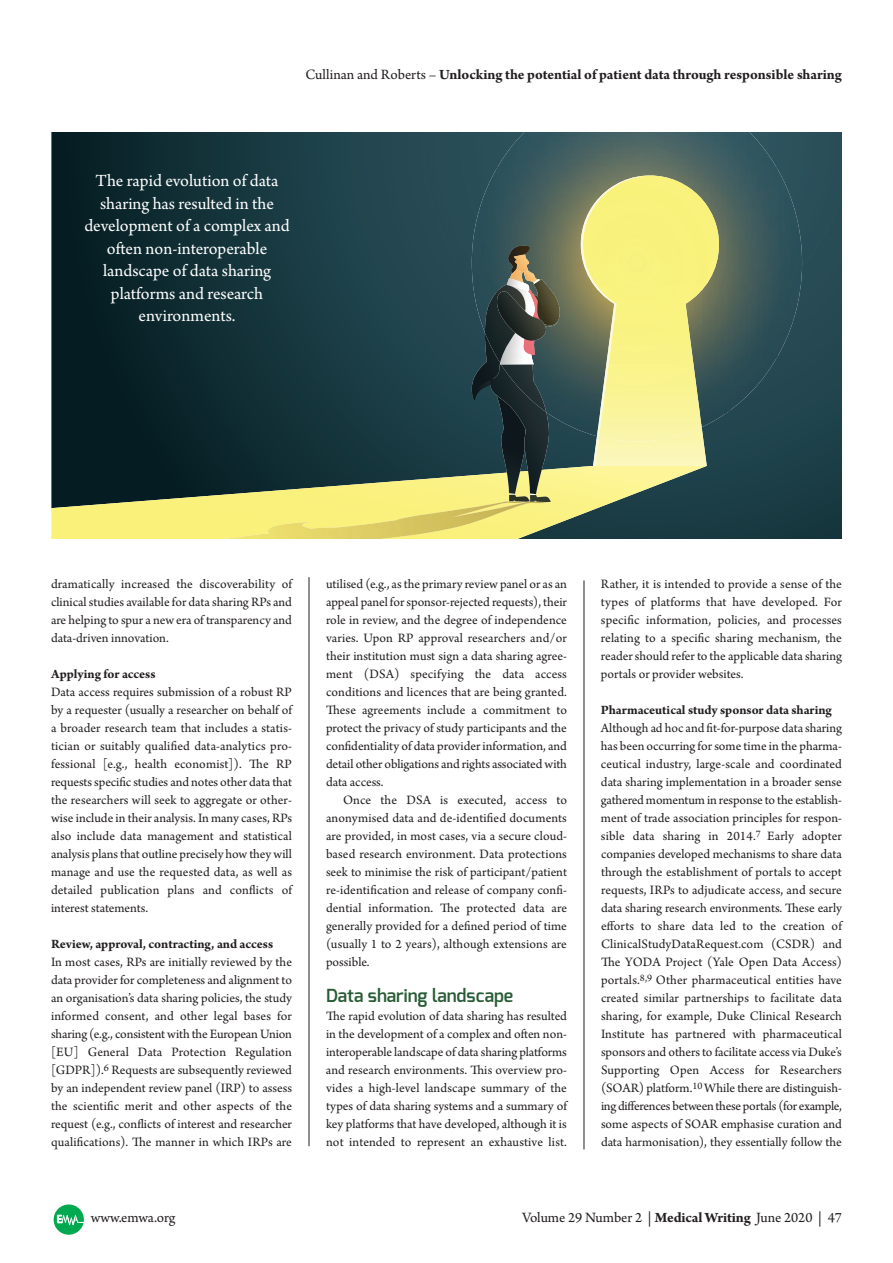
<style>
.page{position:relative;width:893px;height:1263px;background:#fff}
.page>*{position:absolute;margin:0;border:0;box-sizing:border-box;transform-origin:0 0}
.t1{font:18px/22.5px "Arno Pro";letter-spacing:-.005em;color:#fff;text-align:center}
.t2{font:600 18px "Exo";color:#285c35}
.t3{font:700 15px "Arno Pro";letter-spacing:-.005em;color:#231f20}
.t4{font:15px "Arno Pro";letter-spacing:-.005em;color:#231f20}
.t5{font:13.5px/18px "Arno Pro";color:#231f20;text-align:justify}
.t6{font:700 13.5px "Arno Pro";letter-spacing:-.005em;color:#231f20}
.s1{font-weight:400}
.s2{font-weight:700}
</style>
<div class="page">
<svg style="left:54px;top:1204px;width:30px;height:31px"></svg>
<hr style="left:309px;top:577px;width:1px;height:569px;background:#231f20">
<hr style="left:584px;top:580px;width:1px;height:569px;background:#231f20">
<svg style="left:51px;top:132px;width:791px;height:407px;background:#17363e"></svg>
<svg style="left:51px;top:466px;width:656px;height:73px;background:#7d8959"></svg>
<img style="left:225px;top:501px;width:326px;height:38px">
<img style="left:548px;top:132px;width:177px;height:52px">
<img style="left:497px;top:132px;width:51px;height:111px">
<img style="left:725px;top:132px;width:52px;height:279px">
<div style="left:472px;top:166px;width:26px;height:77px;background:#2a4f58"></div>
<div style="left:776px;top:167px;width:26px;height:192px;background:#2b5059"></div>
<img style="left:547px;top:184px;width:34px;height:252px">
<img style="left:719px;top:184px;width:7px;height:26px">
<img style="left:719px;top:210px;width:7px;height:218px">
<svg style="left:725px;top:410px;width:6px;height:4px"></svg>
<img style="left:707px;top:175px;width:12px;height:266px">
<svg style="left:581px;top:175px;width:126px;height:291px;background:#d7d581"></svg>
<img style="left:551px;top:325px;width:7px;height:2px">
<svg style="left:463px;top:243px;width:88px;height:259px;background:#43554c"></svg>
<img style="left:533px;top:279px;width:27px;height:46px">
<img style="left:485px;top:285px;width:41px;height:78px">
<img style="left:496px;top:291px;width:50px;height:50px">
<p class="t3" style="left:306px;top:69px;width:538px"><span class="s1">Cullinan and Roberts –</span> Unlocking the potential of patient data through responsible sharing</p>
<h1 class="t1" style="left:84px;top:171px;width:207px">The rapid evolution of data sharing has resulted in the development of a complex and often non-interoperable landscape of data sharing platforms and research environments.</h1>
<p class="t5" style="left:51px;top:576px;width:242px">dramatically increased the discoverability of clinical studies available for data sharing RPs and are helping to spur a new era of transparency and data-driven innovation.</p>
<p class="t6" style="left:51px;top:669px;width:106px">Applying for access</p>
<p class="t5" style="left:51px;top:684px;width:242px">Data access requires submission of a robust RP by a requester (usually a researcher on behalf of a broader research team that includes a statis&shy;tician or suitably qualified data-analytics pro&shy;fessional [e.g., health economist]). The RP requests specific studies and notes other data that the researchers will seek to aggregate or other&shy;wise include in their analysis. In many cases, RPs also include data management and statistical analysis plans that outline precisely how they will manage and use the requested data, as well as detailed publication plans and conflicts of interest statements.</p>
<p class="t6" style="left:51px;top:939px;width:224px">Review, approval, contracting, and access</p>
<p class="t5" style="left:51px;top:954px;width:242px">In most cases, RPs are initially reviewed by the data provider for completeness and alignment to an organisation’s data sharing policies, the study informed consent, and other legal bases for sharing (e.g., consistent with the European Union [EU] General Data Protection Regulation [GDPR]).<sup>6</sup> Requests are subsequently reviewed by an independent review panel (IRP) to assess the scientific merit and other aspects of the request (e.g., conflicts of interest and researcher qualifications). The manner in which IRPs are</p>
<p class="t5" style="left:326px;top:576px;width:242px">utilised (e.g., as the primary review panel or as an appeal panel for sponsor-rejected requests), their role in review, and the degree of independence varies. Upon RP approval researchers and/or their institution must sign a data sharing agree&shy;ment (DSA) specifying the data access conditions and licences that are being granted.<br>These agreements include a commitment to protect the privacy of study participants and the confidentiality of data provider information, and detail other obligations and rights associated with data access.</p>
<p class="t5" style="left:326px;top:792px;width:242px;text-indent:17px">Once the DSA is executed, access to anonymised data and de-identified documents are provided, in most cases, via a secure cloud&shy;based research environment. Data protections seek to minimise the risk of participant/patient re-identification and release of company confi&shy;dential information. The protected data are generally provided for a defined period of time (usually 1 to 2 years), although extensions are possible.</p>
<h1 class="t2" style="left:326px;top:988px;width:189px">Data sharing landscape</h1>
<p class="t5" style="left:326px;top:1008px;width:242px">The rapid evolution of data sharing has resulted in the development of a complex and often non&shy;interoperable landscape of data sharing platforms and research environments. This overview pro&shy;vides a high-level landscape summary of the types of data sharing systems and a summary of key platforms that have developed, although it is not intended to represent an exhaustive list.</p>
<p class="t5" style="left:601px;top:576px;width:242px">Rather, it is intended to provide a sense of the types of platforms that have developed. For specific information, policies, and processes relating to a specific sharing mechanism, the reader should refer to the applicable data sharing portals or provider websites.</p>
<p class="t6" style="left:601px;top:705px;width:233px">Pharmaceutical study sponsor data sharing</p>
<p class="t5" style="left:601px;top:720px;width:242px">Although ad hoc and fit-for-purpose data sharing has been occurring for some time in the pharma&shy;ceutical industry, large-scale and coordinated data sharing implementation in a broader sense gathered momentum in response to the establish&shy;ment of trade association principles for respon&shy;sible data sharing in 2014.<sup>7</sup> Early adopter companies developed mechanisms to share data through the establishment of portals to accept requests, IRPs to adjudicate access, and secure data sharing research environments. These early efforts to share data led to the creation of ClinicalStudyDataRequest.com (CSDR) and The YODA Project (Yale Open Data Access) portals.<sup>8,9</sup> Other pharmaceutical entities have created similar partnerships to facilitate data sharing, for example, Duke Clinical Research Institute has partnered with pharmaceutical sponsors and others to facilitate access via Duke’s Supporting Open Access for Researchers (SOAR) platform.<sup>10</sup> While there are distinguish&shy;ing differences between these portals (for example, some aspects of SOAR emphasise curation and data harmonisation), they essentially follow the</p>
<p class="t4" style="left:91px;top:1212px;width:86px">www.emwa.org</p>
<p class="t4" style="left:522px;top:1212px;width:321px">Volume 29 Number 2 | <span class="s2">Medical Writing</span> June 2020 | 47</p>
</div>
